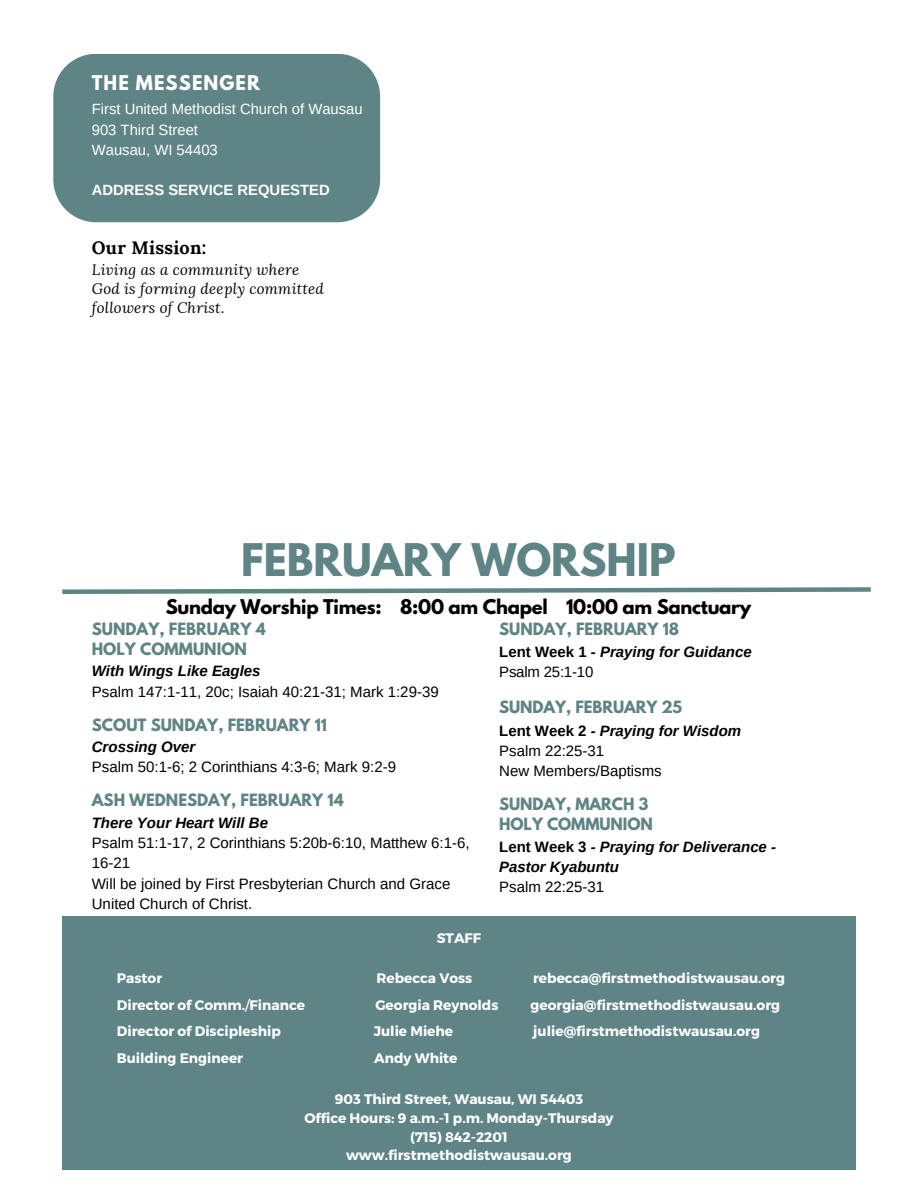
<style>
.page{position:relative;width:918px;height:1188px;background:#fff}
.page>*{position:absolute;margin:0;border:0;box-sizing:border-box;transform-origin:0 0}
.t1{font:700 39.9px "League Spartan";color:#5f8485}
.t2{font:700 18px "League Spartan";letter-spacing:-.015em;color:#000}
.t3{font:700 18px "League Spartan";letter-spacing:.06em;color:#fff}
.t4{font:700 18px "Lora";letter-spacing:.015em;color:#000}
.t5{font:15px/20.2px "Arimo";color:#000}
.t6{font:italic 700 15px/20.2px "Arimo";color:#000}
.t7{font:700 15px/20.2px "League Spartan";color:#5f8485}
.t8{font:italic 15px/19.2px "Lora";letter-spacing:.015em;color:#000}
.t9{font:14.85px/20.2px "Arimo";color:#fff}
.t10{font:700 14.85px "Arimo";color:#fff}
.t11{font:700 13.8px/18.9px "Montserrat";color:#fff;text-align:center}
.s1{font-style:normal}
.s2{font-weight:400;font-style:normal}
.s3{font-weight:700}
.s4{font-weight:700;font-style:italic}
.s5{font-weight:400}
</style>
<div class="page">
<svg style="left:62px;top:587px;width:809px;height:7px"></svg>
<div style="left:53px;top:54px;width:327px;height:168px;background:#5f8485"></div>
<div style="left:62px;top:916px;width:794px;height:254px;background:#5f8485"></div>
<h2 class="t3" style="left:92px;top:73px;width:170px">THE MESSENGER</h2>
<p class="t9" style="left:92px;top:99px;width:272px">First United Methodist Church of Wausau<br>903 Third Street<br>Wausau, WI 54403</p>
<p class="t10" style="left:92px;top:182px;width:239px">ADDRESS SERVICE REQUESTED</p>
<h2 class="t4" style="left:92px;top:236px;width:116px">Our Mission:</h2>
<p class="t8" style="left:92px;top:260px;width:234px">Living as a community where<br>God is forming deeply committed followers of Christ.</p>
<h1 class="t1" style="left:241px;top:540px;width:436px">FEBRUARY WORSHIP</h1>
<h2 class="t2" style="left:166px;top:597px;width:587px">Sunday Worship Times: 8:00 am Chapel 10:00 am Sanctuary</h2>
<p class="t7" style="left:92px;top:620px;width:176px">SUNDAY, FEBRUARY 4<br>HOLY COMMUNION</p>
<p class="t6" style="left:92px;top:661px;width:170px">With Wings Like Eagles</p>
<p class="t5" style="left:92px;top:681px;width:348px">Psalm 147:1-11, 20c; Isaiah 40:21-31; Mark 1:29-39</p>
<p class="t7" style="left:92px;top:716px;width:237px">SCOUT SUNDAY, FEBRUARY 11</p>
<p class="t6" style="left:92px;top:737px;width:105px">Crossing Over</p>
<p class="t5" style="left:92px;top:757px;width:306px">Psalm 50:1-6; 2 Corinthians 4:3-6; Mark 9:2-9</p>
<p class="t7" style="left:92px;top:792px;width:253px">ASH WEDNESDAY, FEBRUARY 14</p>
<p class="t6" style="left:92px;top:812px;width:178px">There Your Heart Will Be</p>
<p class="t5" style="left:92px;top:833px;width:379px">Psalm 51:1-17, 2 Corinthians 5:20b-6:10, Matthew 6:1-6, 16-21<br>Will be joined by First Presbyterian Church and Grace United Church of Christ.</p>
<p class="t11" style="left:437px;top:928px;width:46px">STAFF</p>
<p class="t7" style="left:499px;top:620px;width:181px">SUNDAY, FEBRUARY 18</p>
<p class="t6" style="left:499px;top:642px;width:254px"><span class="s1">Lent Week 1</span> - Praying for Guidance<br><span class="s2">Psalm 25:1-10</span></p>
<p class="t7" style="left:499px;top:699px;width:185px">SUNDAY, FEBRUARY 25</p>
<p class="t5" style="left:499px;top:720px;width:243px"><span class="s3">Lent Week 2</span> <span class="s4">- Praying for Wisdom<br></span>Psalm 22:25-31<br>New Members/Baptisms</p>
<p class="t7" style="left:499px;top:796px;width:155px">SUNDAY, MARCH 3<br>HOLY COMMUNION</p>
<p class="t6" style="left:499px;top:836px;width:278px"><span class="s1">Lent Week 3</span> - Praying for Deliverance -<br>Pastor Kyabuntu</p>
<p class="t5" style="left:499px;top:877px;width:107px">Psalm 22:25-31</p>
<p class="t11" style="left:117px;top:968px;width:47px">Pastor</p>
<p class="t11" style="left:376px;top:968px;width:97px">Rebecca Voss</p>
<p class="t11" style="left:533px;top:968px;width:254px">rebecca@firstmethodistwausau.org</p>
<p class="t11" style="left:117px;top:995px;width:190px">Director of Comm.<span class="s5">/</span>Finance</p>
<p class="t11" style="left:375px;top:995px;width:125px">Georgia Reynolds</p>
<p class="t11" style="left:530px;top:995px;width:251px">georgia@firstmethodistwausau.org</p>
<p class="t11" style="left:117px;top:1021px;width:166px">Director of Discipleship</p>
<p class="t11" style="left:374px;top:1021px;width:81px">Julie Miehe</p>
<p class="t11" style="left:533px;top:1021px;width:228px">julie@firstmethodistwausau.org</p>
<p class="t11" style="left:117px;top:1048px;width:128px">Building Engineer</p>
<p class="t11" style="left:374px;top:1048px;width:85px">Andy White</p>
<p class="t11" style="left:304px;top:1089px;width:311px">903 Third Street, Wausau, WI 54403<br>Office Hours: 9 a.m.-1 p.m. Monday-Thursday (715) 842-2201 www.firstmethodistwausau.org</p>
</div>
